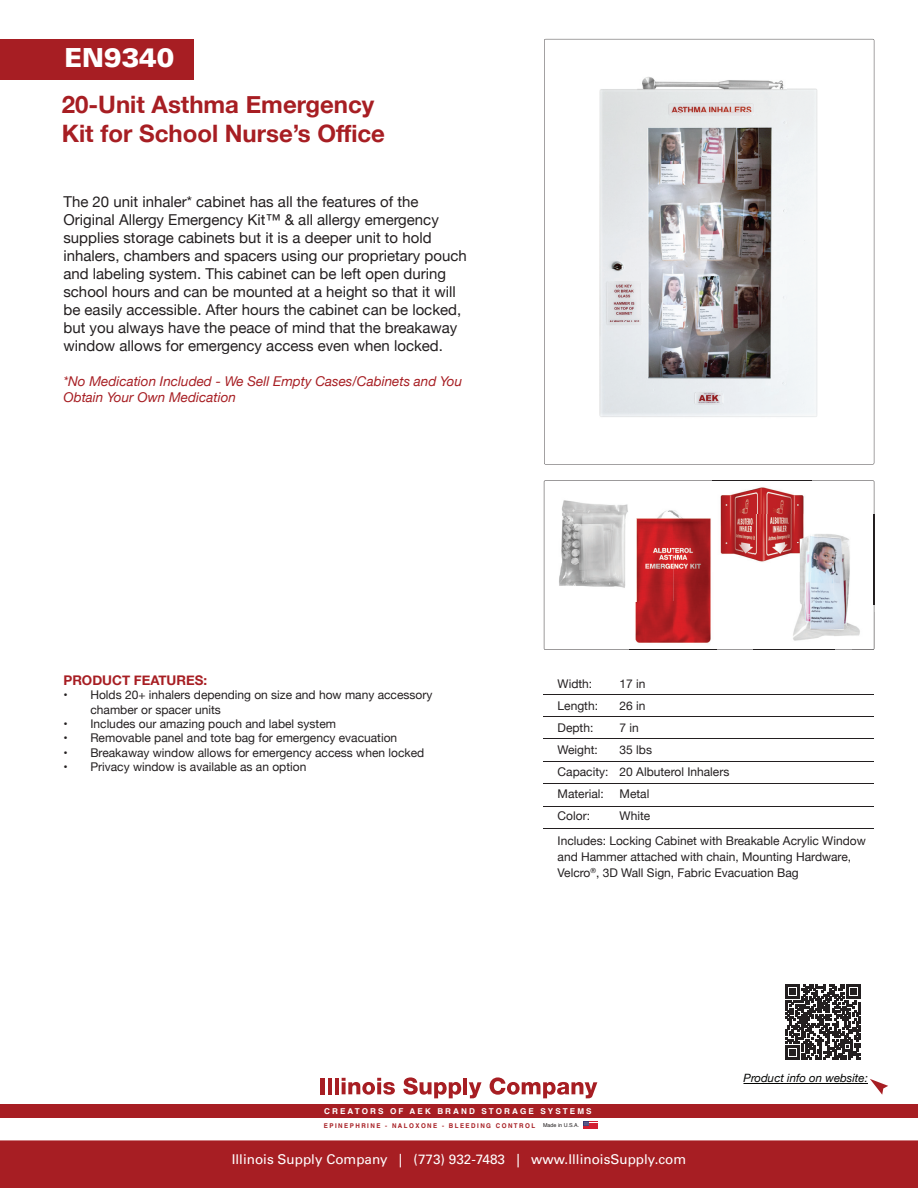
<style>
.page{position:relative;width:918px;height:1188px;background:#fff}
.page>*{position:absolute;margin:0;border:0;box-sizing:border-box;transform-origin:0 0}
.t1{font:900 26.4px "Univers LT";color:#fff}
.t2{font:700 24px/28.8px "Helvetica Neue";color:#a71e23}
.t3{font:15px/18px "Helvetica Neue";color:#231f20}
.t4{font:italic 13.5px/16.2px "Helvetica Neue";color:#a71e23}
.t5{font:13.5px "Univers";color:#fff}
.t6{font:700 13.35px "Helvetica Neue";color:#a71e23}
.t7{font:12px/22px "Helvetica Neue";color:#231f20}
.t8{font:italic 11.4px "Helvetica Neue";color:#040503}
.t9{font:700 8.1px "Helvetica";letter-spacing:.26em;color:#fff}
.t10{font:700 6.6px "Helvetica";letter-spacing:.24em;color:#a71e23;scale:.95 1}
.s1{font-weight:400;font-size:5.4px;color:#231f20}
</style>
<div class="page">
<svg style="left:785px;top:984px;width:76px;height:76px"></svg>
<svg style="left:544px;top:39px;width:330px;height:425px"></svg>
<div style="left:0;top:39px;width:194px;height:41px;background:#a71e23"></div>
<div style="left:0;top:1140px;width:918px;height:48px;background:#a71e23"></div>
<div style="left:0;top:1104px;width:918px;height:13px;background:#a71e23"></div>
<hr style="left:321px;top:1078px;width:4px;height:16px;background:#a71e23">
<hr style="left:328px;top:1078px;width:4px;height:16px;background:#a71e23">
<hr style="left:335px;top:1078px;width:4px;height:16px;background:#a71e23">
<svg style="left:342px;top:1078px;width:53px;height:17px"></svg>
<svg style="left:403px;top:1077px;width:58px;height:21px"></svg>
<hr style="left:463px;top:1078px;width:4px;height:16px;background:#a71e23">
<svg style="left:469px;top:1082px;width:13px;height:16px"></svg>
<svg style="left:490px;top:1077px;width:107px;height:21px"></svg>
<svg style="left:584px;top:1122px;width:14px;height:7px"></svg>
<hr style="left:544px;top:694px;width:330px;height:1px;background:#231f20">
<hr style="left:544px;top:716px;width:330px;height:1px;background:#231f20">
<hr style="left:544px;top:738px;width:330px;height:1px;background:#231f20">
<hr style="left:544px;top:761px;width:330px;height:1px;background:#231f20">
<hr style="left:544px;top:783px;width:330px;height:1px;background:#231f20">
<hr style="left:544px;top:806px;width:330px;height:1px;background:#231f20">
<hr style="left:544px;top:828px;width:330px;height:1px;background:#231f20">
<svg style="left:744px;top:1079px;width:144px;height:16px"></svg>
<svg style="left:544px;top:480px;width:330px;height:170px"></svg>
<img style="left:550px;top:487px;width:86px;height:38px">
<img style="left:550px;top:525px;width:80px;height:76px">
<img style="left:713px;top:480px;width:99px;height:1px">
<img style="left:713px;top:481px;width:49px;height:45px">
<img style="left:762px;top:481px;width:50px;height:33px">
<img style="left:717px;top:526px;width:37px;height:46px">
<img style="left:580px;top:60px;width:260px;height:367px">
<img style="left:874px;top:611px;width:1px;height:38px">
<img style="left:812px;top:514px;width:62px;height:45px">
<img style="left:754px;top:559px;width:120px;height:91px">
<img style="left:874px;top:514px;width:1px;height:91px">
<img style="left:834px;top:605px;width:40px;height:45px">
<img style="left:754px;top:514px;width:58px;height:58px">
<img style="left:630px;top:554px;width:87px;height:96px">
<img style="left:636px;top:506px;width:77px;height:48px">
<img style="left:630px;top:506px;width:6px;height:95px">
<img style="left:713px;top:506px;width:4px;height:66px">
<h1 class="t1" style="left:64px;top:41px;width:111px">EN9340</h1>
<h2 class="t2" style="left:62px;top:91px;width:325px">20-Unit Asthma Emergency<br>Kit for School Nurse’s Office</h2>
<p class="t3" style="left:63px;top:194px;width:405px">The 20 unit inhaler* cabinet has all the features of the Original Allergy Emergency Kit™ &amp; all allergy emergency supplies storage cabinets but it is a deeper unit to hold inhalers, chambers and spacers using our proprietary pouch and labeling system. This cabinet can be left open during school hours and can be mounted at a height so that it will be easily accessible. After hours the cabinet can be locked, but you always have the peace of mind that the breakaway window allows for emergency access even when locked.</p>
<p class="t4" style="left:63px;top:373px;width:400px">*No Medication Included - We Sell Empty Cases/Cabinets and You<br>Obtain Your Own Medication</p>
<p class="t6" style="left:63px;top:669px;width:145px">PRODUCT FEATURES:</p>
<p class="t7" style="left:90px;top:688px;width:343px;line-height:14.4px;text-indent:-27px">• Holds 20+ inhalers depending on size and how many accessory chamber or spacer units</p>
<p class="t7" style="left:63px;top:713px;width:274px">• Includes our amazing pouch and label system</p>
<p class="t7" style="left:63px;top:728px;width:335px">• Removable panel and tote bag for emergency evacuation</p>
<p class="t7" style="left:63px;top:742px;width:362px">• Breakaway window allows for emergency access when locked</p>
<p class="t7" style="left:63px;top:757px;width:244px">• Privacy window is available as an option</p>
<p class="t7" style="left:558px;top:673px;width:36px">Width:</p>
<p class="t7" style="left:620px;top:673px;width:28px">17 in</p>
<p class="t7" style="left:558px;top:695px;width:42px">Length:</p>
<p class="t7" style="left:620px;top:695px;width:28px">26 in</p>
<p class="t7" style="left:558px;top:717px;width:37px">Depth:</p>
<p class="t7" style="left:620px;top:717px;width:21px">7 in</p>
<p class="t7" style="left:558px;top:739px;width:42px">Weight:</p>
<p class="t7" style="left:558px;top:739px;width:173px;text-indent:62px">35 lbs<br>Capacity: 20 Albuterol Inhalers<br>Material:</p>
<p class="t7" style="left:620px;top:783px;width:31px">Metal</p>
<p class="t7" style="left:558px;top:805px;width:34px">Color:</p>
<p class="t7" style="left:558px;top:804px;width:310px;line-height:25px;text-indent:62px">White<br>Includes: Locking Cabinet with Breakable Acrylic Window</p>
<p class="t7" style="left:558px;top:849px;width:295px;line-height:16px">and Hammer attached with chain, Mounting Hardware,<br>Velcro<sup>®</sup>, 3D Wall Sign, Fabric Evacuation Bag</p>
<p class="t8" style="left:744px;top:1070px;width:126px">Product info on website:</p>
<p class="t9" style="left:324px;top:1106px;width:269px">CREATORS OF AEK BRAND STORAGE SYSTEMS</p>
<p class="t10" style="left:324px;top:1121px;width:270px">EPINEPHRINE - NALOXONE - BLEEDING CONTROL <span class="s1">Made in U.S.A.</span></p>
<p class="t5" style="left:232px;top:1151px;width:456px">Illinois Supply Company | (773) 932-7483 | www.IllinoisSupply.com</p>
</div>
